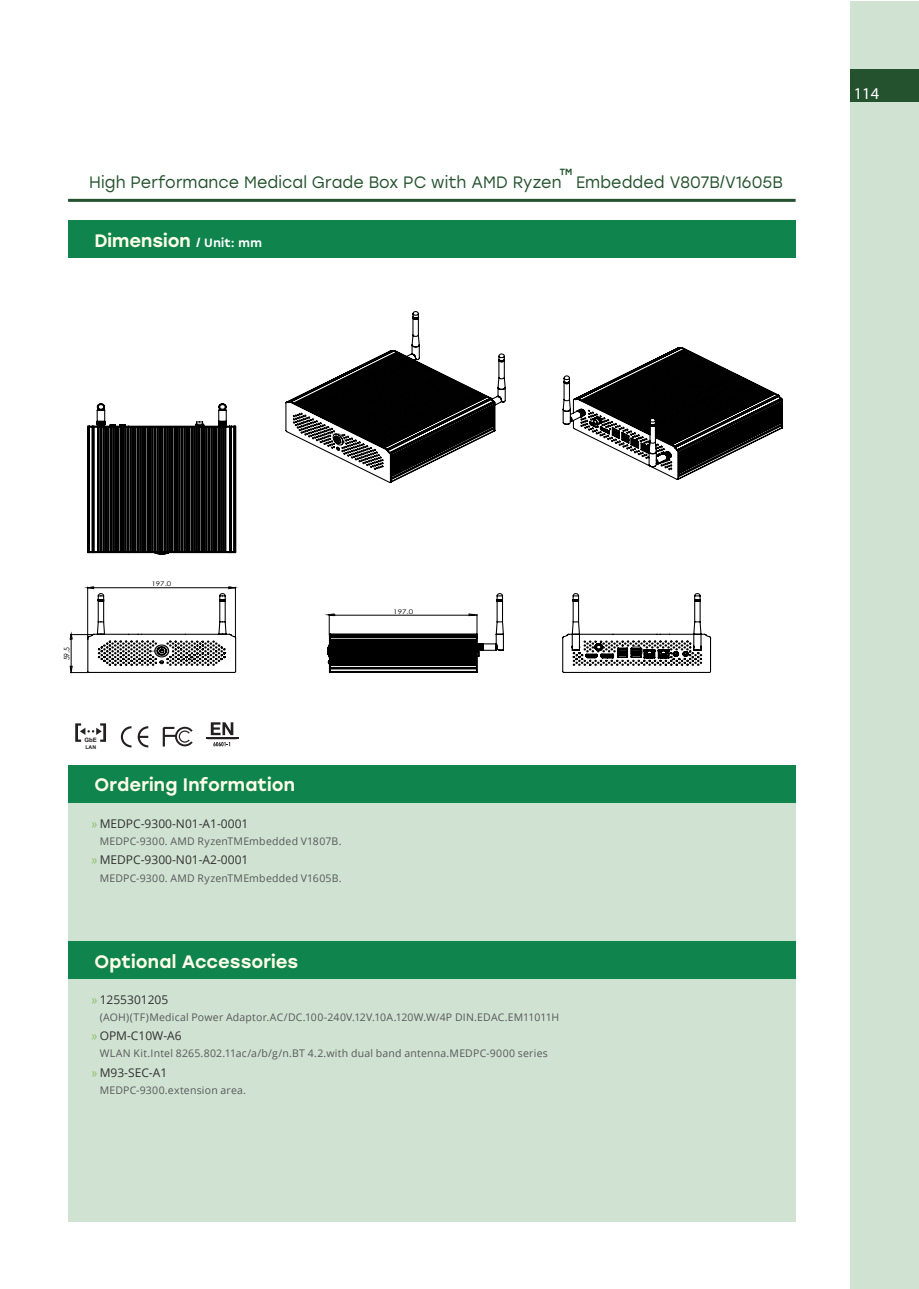
<style>
.page{position:relative;width:919px;height:1289px;background:#fff}
.page>*{position:absolute;margin:0;border:0;box-sizing:border-box;transform-origin:0 0}
.t1{font:500 18px "Stolzl";letter-spacing:.005em;color:#fffde9}
.t2{font:16.5px "Stolzl";letter-spacing:.005em;color:#25522e;scale:.96 1}
.t3{font:16.5px "Myriad Pro";color:#fff}
.t4{font:12px "Open Sans";color:#312f30}
.t5{font:10.5px "Open Sans";letter-spacing:.02em;color:#57585a}
.t6{font:500 9px "Stolzl";color:#25522e;scale:.96 1}
.t7{font:7.5px "Century Gothic";color:#000;scale:.91 1}
.t8{font:6.45px "Century Gothic";color:#000;scale:1.25 1}
.t9{font:700 6px "Arial";color:#231f20}
.t10{font:700 5.25px "Arial";color:#231f20}
.s1{font-size:12px;color:#fff}
.s2{font-family:"Arial";color:#93c074}
</style>
<div class="page">
<div style="left:68px;top:221px;width:727px;height:37px;background:#0f844c"></div>
<hr style="left:68px;top:199px;width:727px;height:3px;background:#25522e">
<div style="left:850px;top:1px;width:68px;height:1287px;background:#d0e3d2"></div>
<div style="left:850px;top:69px;width:68px;height:32px;background:#25522e"></div>
<svg style="left:75px;top:723px;width:31px;height:18px"></svg>
<svg style="left:121px;top:726px;width:10px;height:21px"></svg>
<svg style="left:138px;top:726px;width:10px;height:21px"></svg>
<svg style="left:163px;top:726px;width:30px;height:20px"></svg>
<svg style="left:213px;top:742px;width:17px;height:4px"></svg>
<svg style="left:211px;top:722px;width:22px;height:13px"></svg>
<hr style="left:206px;top:737px;width:32px;height:2px;background:#231f20">
<svg style="left:69px;top:587px;width:18px;height:86px"></svg>
<svg style="left:87px;top:311px;width:696px;height:362px"></svg>
<div style="left:68px;top:764px;width:727px;height:457px;background:#d0e3d2"></div>
<div style="left:68px;top:764px;width:727px;height:38px;background:#0f844c"></div>
<div style="left:68px;top:941px;width:727px;height:37px;background:#0f844c"></div>
<p class="t6" style="left:560px;top:166px;width:14px">TM</p>
<h2 class="t2" style="left:89px;top:171px;width:723px">High Performance Medical Grade Box PC with AMD Ryzen Embedded V807B/V1605B</h2>
<h1 class="t1" style="left:94px;top:228px;width:169px">Dimension <span class="s1">/ Unit: mm</span></h1>
<h2 class="t3" style="left:853px;top:83px;width:27px">114</h2>
<p class="t7" style="left:61px;top:660px;width:16px;rotate:-90deg">59.5</p>
<p class="t8" style="left:151px;top:579px;width:17px">197.0</p>
<p class="t8" style="left:393px;top:607px;width:17px">197.0</p>
<p class="t9" style="left:85px;top:736px;width:14px">GbE</p>
<p class="t10" style="left:85px;top:743px;width:12px">LAN</p>
<h1 class="t1" style="left:94px;top:772px;width:202px">Ordering Information</h1>
<p class="t4" style="left:91px;top:815px;width:159px"><span class="s2">»</span> MEDPC-9300-N01-A1-0001</p>
<p class="t5" style="left:100px;top:834px;width:243px">MEDPC-9300. AMD RyzenTMEmbedded V1807B.</p>
<p class="t4" style="left:91px;top:851px;width:159px"><span class="s2">»</span> MEDPC-9300-N01-A2-0001</p>
<p class="t5" style="left:100px;top:870px;width:243px">MEDPC-9300. AMD RyzenTMEmbedded V1605B.</p>
<h1 class="t1" style="left:94px;top:948px;width:205px">Optional Accessories</h1>
<p class="t4" style="left:91px;top:990px;width:79px"><span class="s2">»</span> 1255301205</p>
<p class="t5" style="left:100px;top:1009px;width:461px">(AOH)(TF)Medical Power Adaptor.AC/DC.100-240V.12V.10A.120W.W/4P DIN.EDAC.EM11011H</p>
<p class="t4" style="left:91px;top:1027px;width:92px"><span class="s2">»</span>OPM-C10W-A6</p>
<p class="t5" style="left:100px;top:1046px;width:449px">WLAN Kit.Intel 8265.802.11ac/a/b/g/n.BT 4.2.with dual band antenna.MEDPC-9000 series</p>
<p class="t4" style="left:91px;top:1064px;width:78px"><span class="s2">»</span> M93-SEC-A1</p>
<p class="t5" style="left:100px;top:1082px;width:148px">MEDPC-9300.extension area.</p>
</div>
